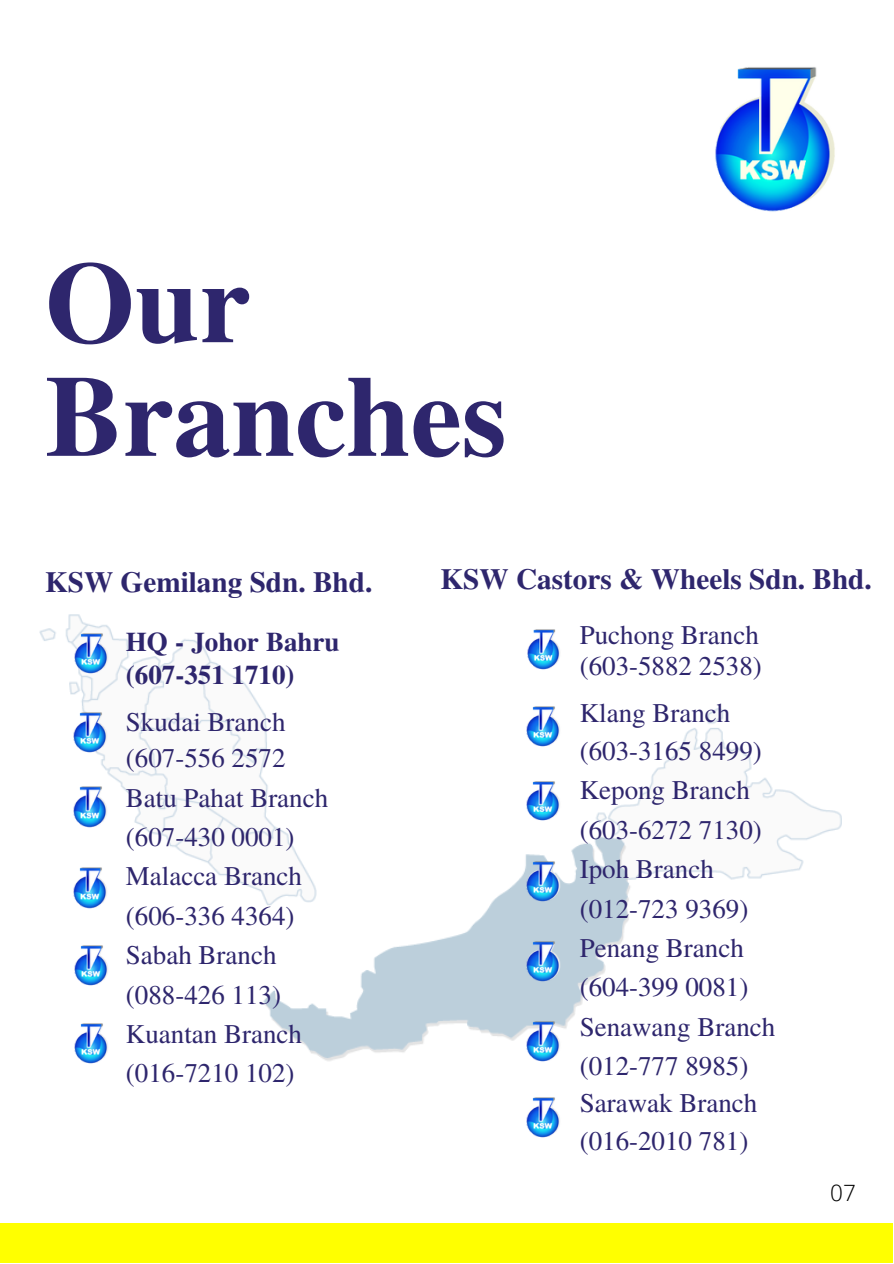
<style>
.page{position:relative;width:894px;height:1264px;background:#fff}
.page>*{position:absolute;margin:0;border:0;box-sizing:border-box;transform-origin:0 0}
.t1{font:700 115.35px/113.6px "Te X Gyre Termes";color:#2e266d}
.t2{font:700 29.25px "Te X Gyre Termes";color:#2e266d}
.t3{font:27px/30.3px "Te X Gyre Termes";color:#2e266d}
.t4{font:700 27px/32.7px "Te X Gyre Termes";color:#2e266d}
.t5{font:300 22.5px "Open Sans";color:#000}
</style>
<div class="page">
<img style="left:39px;top:614px;width:803px;height:447px">
<img style="left:70px;top:711px;width:41px;height:43px">
<img style="left:70px;top:784px;width:41px;height:45px">
<img style="left:70px;top:865px;width:41px;height:45px">
<img style="left:523px;top:627px;width:41px;height:44px">
<img style="left:522px;top:704px;width:42px;height:44px">
<img style="left:522px;top:779px;width:42px;height:44px">
<img style="left:71px;top:943px;width:42px;height:44px">
<img style="left:522px;top:859px;width:42px;height:44px">
<img style="left:522px;top:939px;width:42px;height:44px">
<img style="left:522px;top:1019px;width:42px;height:43px">
<img style="left:71px;top:631px;width:42px;height:44px">
<div style="left:0;top:1223px;width:892px;height:39px;background:#ff0"></div>
<img style="left:715px;top:67px;width:120px;height:145px">
<img style="left:71px;top:1021px;width:42px;height:43px">
<img style="left:526px;top:1097px;width:34px;height:41px">
<p class="t1" style="left:45px;top:240px;width:463px">Our<br>Branches</p>
<p class="t2" style="left:45px;top:559px;width:328px">KSW Gemilang Sdn. Bhd.</p>
<p class="t2" style="left:440px;top:556px;width:432px">KSW Castors &amp; Wheels Sdn. Bhd.</p>
<p class="t4" style="left:126px;top:624px;width:215px">HQ - Johor Bahru (607-351 1710)</p>
<p class="t3" style="left:126px;top:705px;width:161px">Skudai Branch</p>
<p class="t3" style="left:126px;top:741px;width:161px">(607-556 2572</p>
<p class="t3" style="left:126px;top:781px;width:204px">Batu Pahat Branch</p>
<p class="t3" style="left:126px;top:820px;width:170px">(607-430 0001)</p>
<p class="t3" style="left:126px;top:859px;width:177px">Malacca Branch</p>
<p class="t3" style="left:126px;top:899px;width:170px">(606-336 4364)</p>
<p class="t3" style="left:126px;top:938px;width:152px">Sabah Branch</p>
<p class="t3" style="left:126px;top:977px;width:157px">(088-426 113)</p>
<p class="t3" style="left:126px;top:1017px;width:177px">Kuantan Branch</p>
<p class="t3" style="left:126px;top:1056px;width:170px">(016-7210 102)</p>
<p class="t3" style="left:579px;top:618px;width:183px">Puchong Branch (603-5882 2538)</p>
<p class="t3" style="left:579px;top:696px;width:152px">Klang Branch</p>
<p class="t3" style="left:579px;top:734px;width:183px">(603-3165 8499)</p>
<p class="t3" style="left:579px;top:773px;width:171px">Kepong Branch</p>
<p class="t3" style="left:579px;top:813px;width:183px">(603-6272 7130)</p>
<p class="t3" style="left:579px;top:852px;width:136px">Ipoh Branch</p>
<p class="t3" style="left:579px;top:892px;width:170px">(012-723 9369)</p>
<p class="t3" style="left:579px;top:931px;width:166px">Penang Branch</p>
<p class="t3" style="left:579px;top:970px;width:170px">(604-399 0081)</p>
<p class="t3" style="left:579px;top:1010px;width:197px">Senawang Branch</p>
<p class="t3" style="left:579px;top:1049px;width:170px">(012-777 8985)</p>
<p class="t3" style="left:579px;top:1086px;width:179px">Sarawak Branch</p>
<p class="t3" style="left:579px;top:1123px;width:170px">(016-2010 781)</p>
<p class="t5" style="left:830px;top:1176px;width:27px">07</p>
</div>
